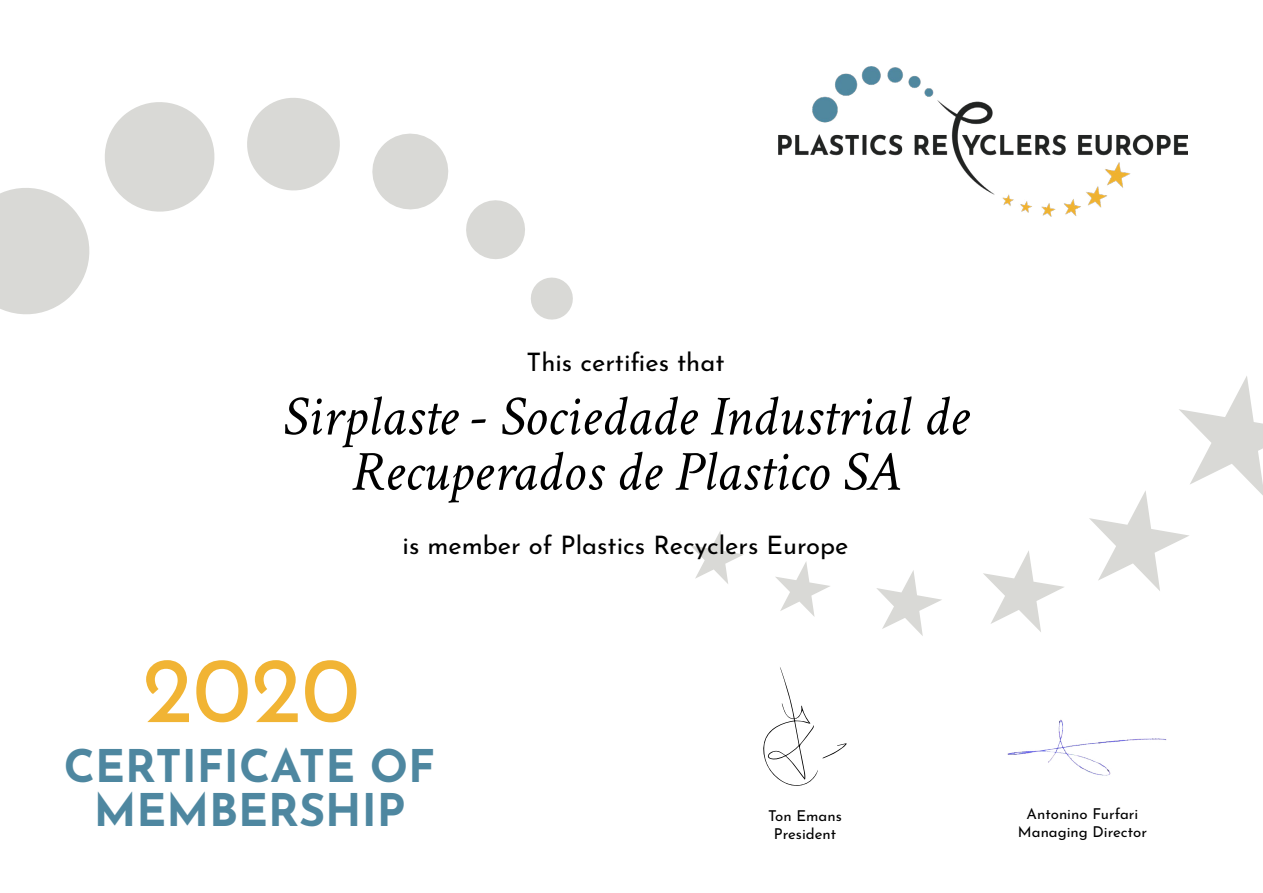
<style>
.page{position:relative;width:1263px;height:893px;background:#fff}
.page>*{position:absolute;margin:0;border:0;box-sizing:border-box;transform-origin:0 0}
.t1{font:93px "Josefin Sans";color:#f1b434}
.t2{font:italic 57px/55.3px "Crimson Text";color:#000;text-align:center}
.t3{font:700 45px/43.5px "Josefin Sans";color:#4e87a0;text-align:center}
.t4{font:25.5px "Josefin Sans";color:#000}
.t5{font:15px/18px "Josefin Sans";color:#000;text-align:center}
</style>
<div class="page">
<img style="left:779px;top:67px;width:408px;height:150px">
<img style="left:1007px;top:719px;width:160px;height:57px">
<svg style="left:763px;top:667px;width:84px;height:119px"></svg>
<svg style="left:531px;top:277px;width:42px;height:43px"></svg>
<svg style="left:0;top:102px;width:215px;height:213px"></svg>
<svg style="left:247px;top:98px;width:93px;height:93px"></svg>
<svg style="left:372px;top:133px;width:77px;height:77px"></svg>
<svg style="left:466px;top:200px;width:59px;height:59px"></svg>
<svg style="left:690px;top:531px;width:54px;height:53px"></svg>
<svg style="left:1089px;top:376px;width:174px;height:215px"></svg>
<svg style="left:983px;top:551px;width:81px;height:81px"></svg>
<svg style="left:876px;top:570px;width:66px;height:66px"></svg>
<svg style="left:775px;top:561px;width:55px;height:56px"></svg>
<p class="t4" style="left:526px;top:340px;width:200px">This certifies that</p>
<p class="t2" style="left:282px;top:389px;width:688px">Sirplaste - Sociedade Industrial de<br>Recuperados de Plastico SA</p>
<p class="t4" style="left:402px;top:523px;width:447px">is member of Plastics Recyclers Europe</p>
<h1 class="t1" style="left:142px;top:612px;width:219px">2020</h1>
<p class="t3" style="left:64px;top:738px;width:373px">CERTIFICATE OF<br>MEMBERSHIP</p>
<p class="t5" style="left:768px;top:805px;width:75px">Ton Emans<br>President</p>
<p class="t5" style="left:1018px;top:803px;width:130px">Antonino Furfari<br>Managing Director</p>
</div>
